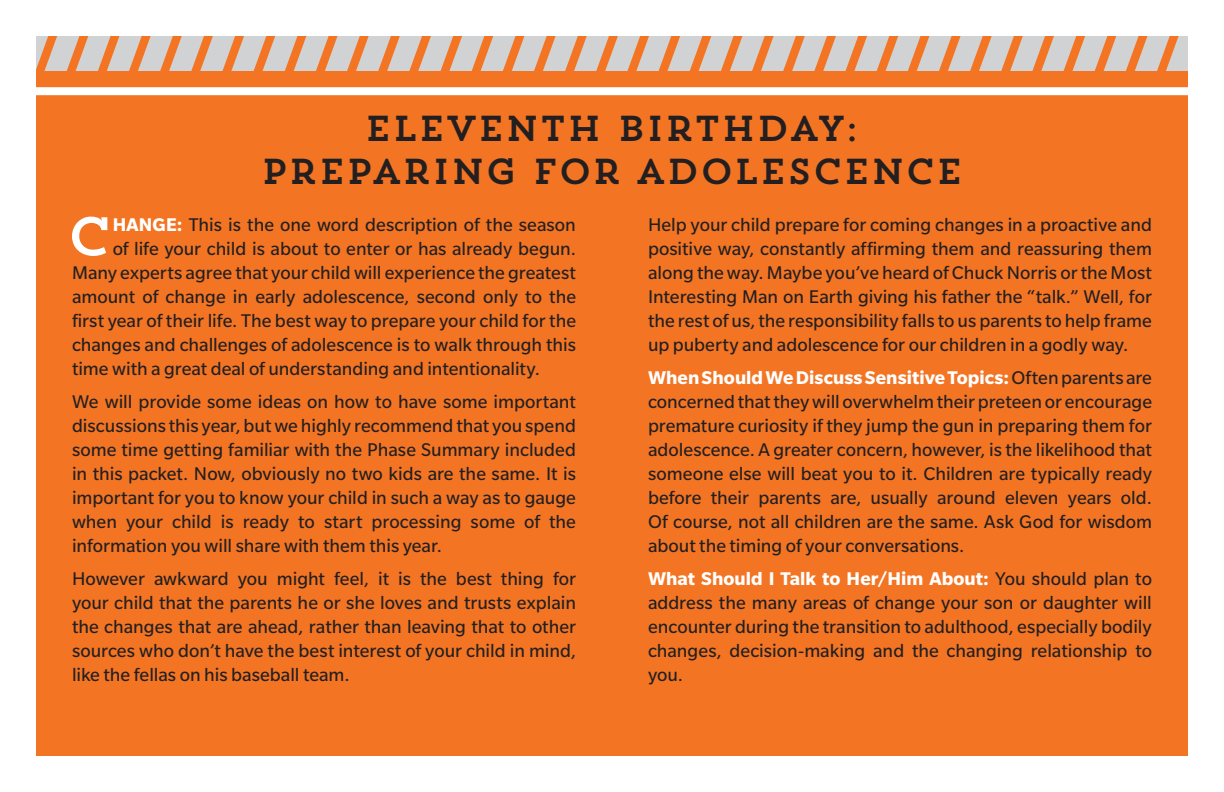
<style>
.page{position:relative;width:1224px;height:792px;background:#fff}
.page>*{position:absolute;margin:0;border:0;box-sizing:border-box;transform-origin:0 0}
.t1{font:54.2px "Trend Slab One";color:#fff}
.t2{font:36px "Trend Slab One";color:#231f20}
.t3{font:20px/24px "Slate Std";color:#231f20;text-align:justify}
.s1{font-weight:700;color:#fff}
</style>
<div class="page">
<div style="left:36px;top:36px;width:1152px;height:720px;background:#f37524"></div>
<svg style="left:36px;top:36px;width:1152px;height:35px"></svg>
<div style="left:36px;top:87px;width:1152px;height:8px;background:#fff"></div>
<p class="t2" style="left:365px;top:106px;width:496px">ELEVENTH BIRTHDAY:</p>
<p class="t2" style="left:261px;top:149px;width:704px">PREPARING FOR ADOLESCENCE</p>
<p class="t1" style="left:67px;top:202px;width:48px">C</p>
<p class="t3" style="left:113px;top:213px;width:465px"><span class="s1">HANGE:</span> This is the one word description of the season</p>
<p class="t3" style="left:113px;top:237px;width:465px">of life your child is about to enter or has already begun.</p>
<p class="t3" style="left:72px;top:261px;width:506px">Many experts agree that your child will experience the greatest</p>
<p class="t3" style="left:72px;top:285px;width:506px">amount of change in early adolescence, second only to the</p>
<p class="t3" style="left:72px;top:309px;width:506px">first year of their life. The best way to prepare your child for the</p>
<p class="t3" style="left:72px;top:333px;width:506px">changes and challenges of adolescence is to walk through this</p>
<p class="t3" style="left:72px;top:357px;width:470px">time with a great deal of understanding and intentionality.</p>
<p class="t3" style="left:72px;top:390px;width:506px">We will provide some ideas on how to have some important discussions this year, but we highly recommend that you spend some time getting familiar with the Phase Summary included in this packet. Now, obviously no two kids are the same. It is important for you to know your child in such a way as to gauge when your child is ready to start processing some of the information you will share with them this year.</p>
<p class="t3" style="left:72px;top:567px;width:506px">However awkward you might feel, it is the best thing for your child that the parents he or she loves and trusts explain the changes that are ahead, rather than leaving that to other sources who don’t have the best interest of your child in mind, like the fellas on his baseball team.</p>
<p class="t3" style="left:648px;top:213px;width:506px">Help your child prepare for coming changes in a proactive and positive way, constantly affirming them and reassuring them along the way. Maybe you’ve heard of Chuck Norris or the Most Interesting Man on Earth giving his father the “talk.” Well, for the rest of us, the responsibility falls to us parents to help frame up puberty and adolescence for our children in a godly way.</p>
<p class="t3" style="left:648px;top:366px;width:506px"><span class="s1">When Should We Discuss Sensitive Topics:</span> Often parents are concerned that they will overwhelm their preteen or encourage premature curiosity if they jump the gun in preparing them for adolescence. A greater concern, however, is the likelihood that someone else will beat you to it. Children are typically ready before their parents are, usually around eleven years old.<br>Of course, not all children are the same. Ask God for wisdom about the timing of your conversations.</p>
<p class="t3" style="left:648px;top:567px;width:506px"><span class="s1">What Should I Talk to Her/Him About:</span> You should plan to address the many areas of change your son or daughter will encounter during the transition to adulthood, especially bodily changes, decision-making and the changing relationship to you.</p>
</div>
